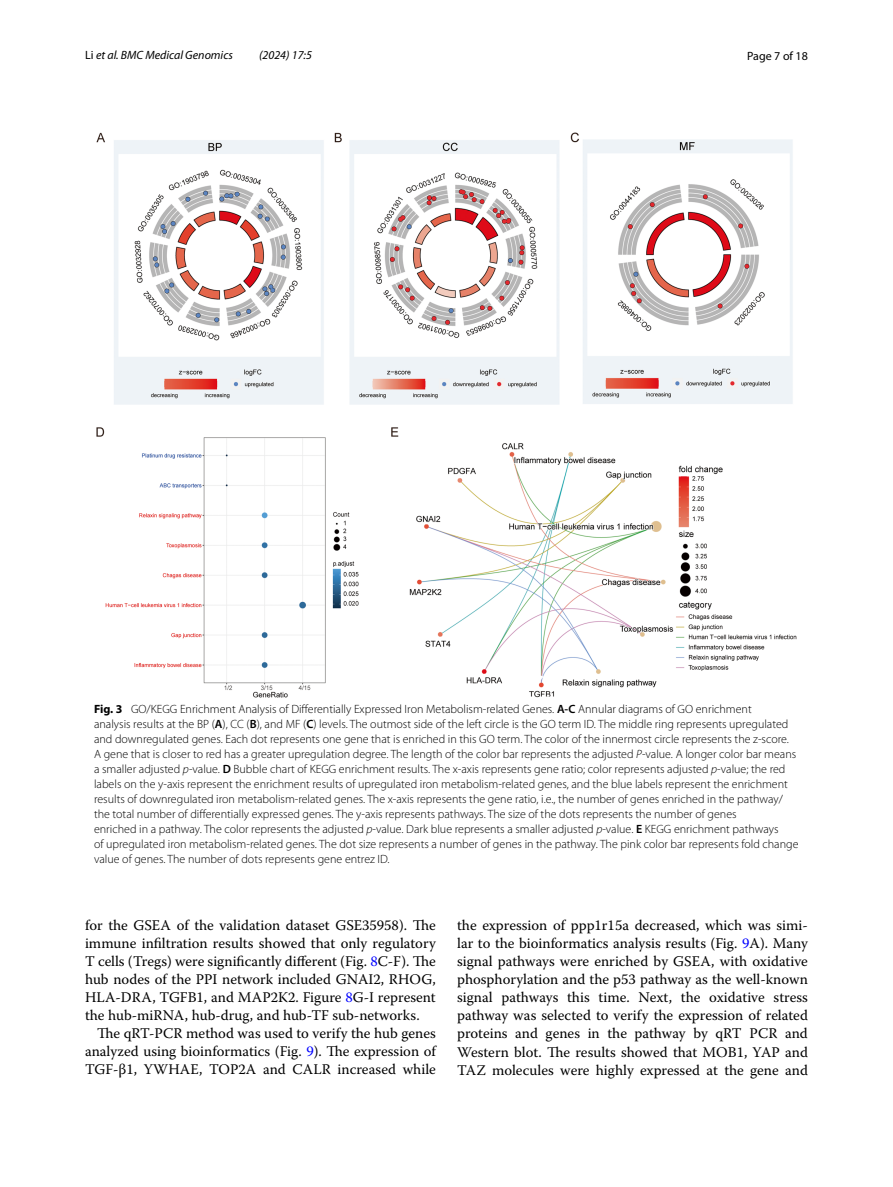
<style>
.page{position:relative;width:893px;height:1187px;background:#fff}
.page>*{position:absolute;margin:0;border:0;box-sizing:border-box;transform-origin:0 0}
.t1{font:14.7px/18px "Warnock Pro";color:#000;text-align:justify}
.t2{font:300 12px/15px "Myriad Pro";color:#000}
.t3{font:italic 12px "Myriad Pro";color:#000}
.t4{font:12px "Myriad Pro";color:#000}
.s1{font-style:normal}
.s2{font-weight:700}
.s3{font-weight:600}
.s4{font-style:italic}
.s5{color:#00f}
</style>
<div class="page">
<img style="left:96px;top:133px;width:701px;height:564px">
<p class="t3" style="left:85px;top:48px;width:149px"><span class="s1">Li</span> et al. BMC Medical Genomics</p>
<p class="t3" style="left:259px;top:48px;width:54px">(2024) 17:5</p>
<p class="t4" style="left:747px;top:48px;width:62px">Page 7 of 18</p>
<p class="t2" style="left:94px;top:701px;width:706px"><span class="s2">Fig. 3</span> GO/KEGG Enrichment Analysis of Differentially Expressed Iron Metabolism-related Genes. <span class="s3">A-C</span> Annular diagrams of GO enrichment<br>analysis results at the BP (<span class="s3">A</span>), CC (<span class="s3">B</span>), and MF (<span class="s3">C</span>) levels. The outmost side of the left circle is the GO term ID. The middle ring represents upregulated and downregulated genes. Each dot represents one gene that is enriched in this GO term. The color of the innermost circle represents the z-score.<br>A gene that is closer to red has a greater upregulation degree. The length of the color bar represents the adjusted <span class="s4">P</span>-value. A longer color bar means a smaller adjusted <span class="s4">p</span>-value. <span class="s3">D</span> Bubble chart of KEGG enrichment results. The x-axis represents gene ratio; color represents adjusted <span class="s4">p</span>-value; the red labels on the y-axis represent the enrichment results of upregulated iron metabolism-related genes, and the blue labels represent the enrichment results of downregulated iron metabolism-related genes. The x-axis represents the gene ratio, i.e., the number of genes enriched in the pathway/ the total number of differentially expressed genes. The y-axis represents pathways. The size of the dots represents the number of genes<br>enriched in a pathway. The color represents the adjusted <span class="s4">p</span>-value. Dark blue represents a smaller adjusted <span class="s4">p</span>-value. <span class="s3">E</span> KEGG enrichment pathways<br>of upregulated iron metabolism-related genes. The dot size represents a number of genes in the pathway. The pink color bar represents fold change value of genes. The number of dots represents gene entrez ID.</p>
<p class="t1" style="left:85px;top:916px;width:352px">for the GSEA of the validation dataset GSE35958). The immune infiltration results showed that only regulatory T cells (Tregs) were significantly different (Fig. <span class="s5">8</span>C-F). The hub nodes of the PPI network included GNAI2, RHOG, HLA-DRA, TGFB1, and MAP2K2. Figure <span class="s5">8</span>G-I represent the hub-miRNA, hub-drug, and hub-TF sub-networks.</p>
<p class="t1" style="left:85px;top:1024px;width:352px;text-indent:12px">The qRT-PCR method was used to verify the hub genes analyzed using bioinformatics (Fig. <span class="s5">9</span>). The expression of TGF-β1, YWHAE, TOP2A and CALR increased while</p>
<p class="t1" style="left:457px;top:916px;width:352px">the expression of ppp1r15a decreased, which was simi&shy;lar to the bioinformatics analysis results (Fig. <span class="s5">9</span>A). Many signal pathways were enriched by GSEA, with oxidative phosphorylation and the p53 pathway as the well-known signal pathways this time. Next, the oxidative stress pathway was selected to verify the expression of related proteins and genes in the pathway by qRT PCR and Western blot. The results showed that MOB1, YAP and TAZ molecules were highly expressed at the gene and</p>
</div>
